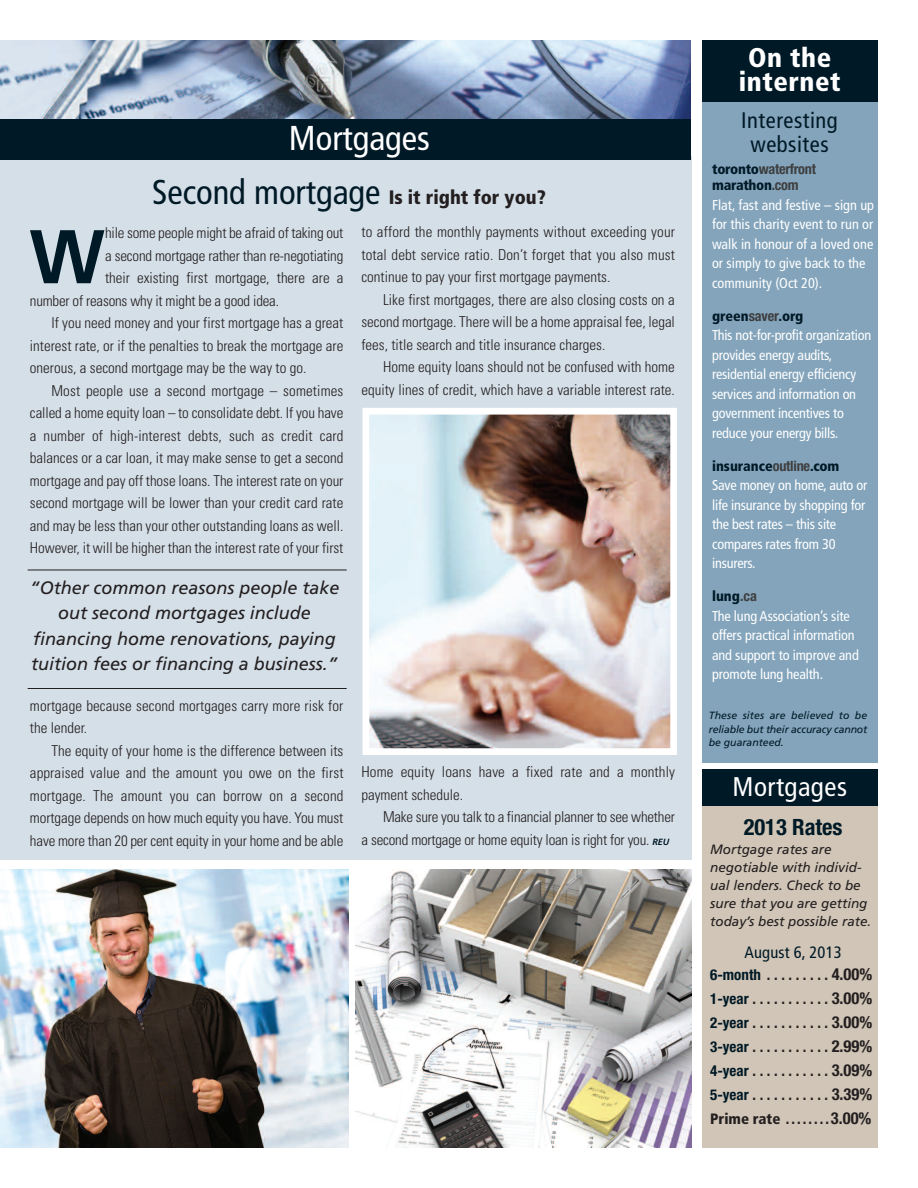
<style>
.page{position:relative;width:918px;height:1188px;background:#fff}
.page>*{position:absolute;margin:0;border:0;box-sizing:border-box;transform-origin:0 0}
.t1{font:700 76.05px "Frutiger";color:#001926}
.t2{font:condensed 34.5px "Frutiger";color:#fff}
.t3{font:900 condensed 27px/24px "Frutiger";letter-spacing:.02em;color:#fff;text-align:center}
.t4{font:condensed 27px "Frutiger";letter-spacing:.02em;color:#fff}
.t5{font:condensed 22.5px/24px "Frutiger";letter-spacing:.025em;color:#001926;text-align:center}
.t6{font:700 condensed 22.5px "Helvetica Neue";color:#001926}
.t7{font:900 condensed 19.5px "Frutiger";color:#231f20}
.t8{font:italic 18px/25.5px "Frutiger";color:#231f20;text-align:center}
.t9{font:condensed 16.5px "Frutiger";letter-spacing:.01em;color:#001926}
.t10{font:300 condensed 15px/22.5px "Univers";color:#231f20}
.t11{font:700 condensed 15px/24px "Helvetica Neue";color:#231f20;text-align:justify}
.t12{font:900 condensed 15px "Frutiger";color:#231f20}
.t13{font:condensed 14.25px/19.5px "Frutiger";letter-spacing:-.015em;color:#fff}
.t14{font:700 condensed 14.25px "Helvetica Neue";letter-spacing:-.02em;color:#3e3e3f}
.t15{font:italic 13.5px/18px "Frutiger";color:#231f20}
.t16{font:italic 10.5px/13.5px "Frutiger";letter-spacing:-.01em;color:#001926;text-align:justify}
.s1{font-weight:400;font-size:34.5px;color:#001926}
.s2{font-family:"Frutiger";font-weight:700;font-style:italic;font-stretch:normal;font-size:9px;color:#001926}
.s3{font-family:"Frutiger";font-weight:900;color:#001926}
.s4{font-weight:900;color:#001926}
.s5{font-family:"Helvetica Neue";font-weight:700;color:#3e3e3f}
.s6{color:#001926}
.s7{font-size:16.5px}
.s8{font-family:"Helvetica Neue";font-weight:700}
.s9{font-family:"Helvetica Neue";font-weight:700;font-size:16.5px}
</style>
<div class="page">
<div style="left:0;top:156px;width:691px;height:704px;background:#d5dfe8"></div>
<img style="left:0;top:870px;width:348px;height:277px">
<img style="left:0;top:40px;width:691px;height:79px">
<div style="left:702px;top:771px;width:175px;height:377px;background:#d0c5b6"></div>
<div style="left:702px;top:40px;width:175px;height:723px;background:#83a4bb"></div>
<div style="left:702px;top:40px;width:175px;height:62px;background:#001926"></div>
<div style="left:0;top:119px;width:691px;height:41px;background:#001926"></div>
<img style="left:356px;top:870px;width:335px;height:277px">
<div style="left:702px;top:770px;width:175px;height:36px;background:#001926"></div>
<img style="left:370px;top:416px;width:299px;height:331px">
<div style="left:362px;top:408px;width:315px;height:347px;border:7px solid #fff"></div>
<hr style="left:28px;top:570px;width:319px;height:1px;background:#231f20">
<hr style="left:28px;top:688px;width:319px;height:1px;background:#231f20">
<h2 class="t2" style="left:289px;top:124px;width:143px">Mortgages</h2>
<h3 class="t7" style="left:152px;top:189px;width:395px"><span class="s1">Second mortgage</span> Is it right for you?</h3>
<h1 class="t1" style="left:29px;top:226px;width:77px">W</h1>
<p class="t10" style="left:105px;top:223px;width:240px">hile some people might be afraid of taking out</p>
<p class="t10" style="left:105px;top:246px;width:240px">a second mortgage rather than re-negotiating</p>
<p class="t10" style="left:105px;top:268px;width:240px">their existing first mortgage, there are a</p>
<p class="t10" style="left:30px;top:291px;width:251px">number of reasons why it might be a good idea.</p>
<p class="t10" style="left:52px;top:313px;width:293px">If you need money and your first mortgage has a great</p>
<p class="t10" style="left:30px;top:336px;width:315px">interest rate, or if the penalties to break the mortgage are</p>
<p class="t10" style="left:30px;top:358px;width:278px">onerous, a second mortgage may be the way to go.</p>
<p class="t10" style="left:52px;top:381px;width:293px">Most people use a second mortgage – sometimes</p>
<p class="t10" style="left:30px;top:403px;width:315px">called a home equity loan – to consolidate debt. If you have</p>
<p class="t10" style="left:30px;top:426px;width:315px">a number of high-interest debts, such as credit card</p>
<p class="t10" style="left:30px;top:448px;width:315px">balances or a car loan, it may make sense to get a second</p>
<p class="t10" style="left:30px;top:471px;width:315px">mortgage and pay off those loans. The interest rate on your</p>
<p class="t10" style="left:30px;top:493px;width:315px">second mortgage will be lower than your credit card rate</p>
<p class="t10" style="left:30px;top:516px;width:315px">and may be less than your other outstanding loans as well.</p>
<p class="t10" style="left:30px;top:538px;width:315px">However, it will be higher than the interest rate of your first</p>
<p class="t8" style="left:30px;top:576px;width:311px">“Other common reasons people take out second mortgages include financing home renovations, paying tuition fees or financing a business.”</p>
<p class="t10" style="left:30px;top:696px;width:315px">mortgage because second mortgages carry more risk for the lender.</p>
<p class="t10" style="left:30px;top:741px;width:315px;text-align:justify;text-indent:22px">The equity of your home is the difference between its appraised value and the amount you owe on the first mortgage. The amount you can borrow on a second mortgage depends on how much equity you have. You must have more than 20 per cent equity in your home and be able</p>
<p class="t10" style="left:361px;top:222px;width:315px;text-align:justify">to afford the monthly payments without exceeding your total debt service ratio. Don’t forget that you also must continue to pay your first mortgage payments.</p>
<p class="t10" style="left:361px;top:289px;width:315px;text-align:justify;text-indent:22px">Like first mortgages, there are also closing costs on a second mortgage. There will be a home appraisal fee, legal fees, title search and title insurance charges.</p>
<p class="t10" style="left:361px;top:357px;width:315px;text-align:right">Home equity loans should not be confused with home equity lines of credit, which have a variable interest rate.</p>
<p class="t10" style="left:361px;top:762px;width:315px">Home equity loans have a fixed rate and a monthly payment schedule.</p>
<p class="t10" style="left:361px;top:807px;width:315px;text-indent:22px">Make sure you talk to a financial planner to see whether a second mortgage or home equity loan is right for you. <span class="s2">REU</span></p>
<h3 class="t3" style="left:739px;top:48px;width:103px">On the internet</h3>
<h3 class="t5" style="left:741px;top:110px;width:98px">Interesting websites</h3>
<p class="t14" style="left:712px;top:163px;width:105px"><span class="s3">toronto</span>waterfront</p>
<p class="t13" style="left:712px;top:177px;width:163px"><span class="s4">marathon</span><span class="s5">.com<br></span>Flat, fast and festive – sign up for this charity event to run or walk in honour of a loved one or simply to give back to the community (Oct 20).</p>
<p class="t13" style="left:712px;top:307px;width:161px"><span class="s4">green</span><span class="s5">saver</span><span class="s4">.org<br></span>This not-for-profit organization provides energy audits, residential energy efficiency services and information on government incentives to reduce your energy bills.</p>
<p class="t13" style="left:712px;top:457px;width:157px"><span class="s4">insurance</span><span class="s5">outline</span><span class="s4">.com<br></span>Save money on home, auto or life insurance by shopping for the best rates – this site compares rates from 30 insurers.</p>
<p class="t13" style="left:712px;top:588px;width:148px"><span class="s4">lung</span><span class="s5">.ca<br></span>The lung Association’s site offers practical information and support to improve and promote lung health.</p>
<p class="t16" style="left:709px;top:710px;width:160px">These sites are believed to be reliable but their accuracy cannot be guaranteed.</p>
<h3 class="t4" style="left:733px;top:776px;width:116px">Mortgages</h3>
<h3 class="t6" style="left:744px;top:819px;width:100px">2013 Rates</h3>
<p class="t15" style="left:710px;top:841px;width:163px">Mortgage rates are negotiable with individ&shy;ual lenders. Check to be sure that you are getting today’s best possible rate.</p>
<p class="t9" style="left:745px;top:945px;width:99px">August 6, 2013</p>
<p class="t11" style="left:710px;top:964px;width:164px"><span class="s6">6-month</span> . . . . . . . . . <span class="s7">4.00% </span><span class="s6">1-year</span>...........<span class="s7">3.00% </span><span class="s6">2-year</span>...........<span class="s7">3.00% </span><span class="s6">3-year</span>...........<span class="s7">2.99% </span><span class="s6">4-year</span>...........<span class="s7">3.09% </span><span class="s6">5-year</span>...........<span class="s7">3.39%</span></p>
<p class="t12" style="left:710px;top:1113px;width:163px">Prime rate <span class="s8">. . . . . . . .</span> <span class="s9">3.00%</span></p>
</div>
